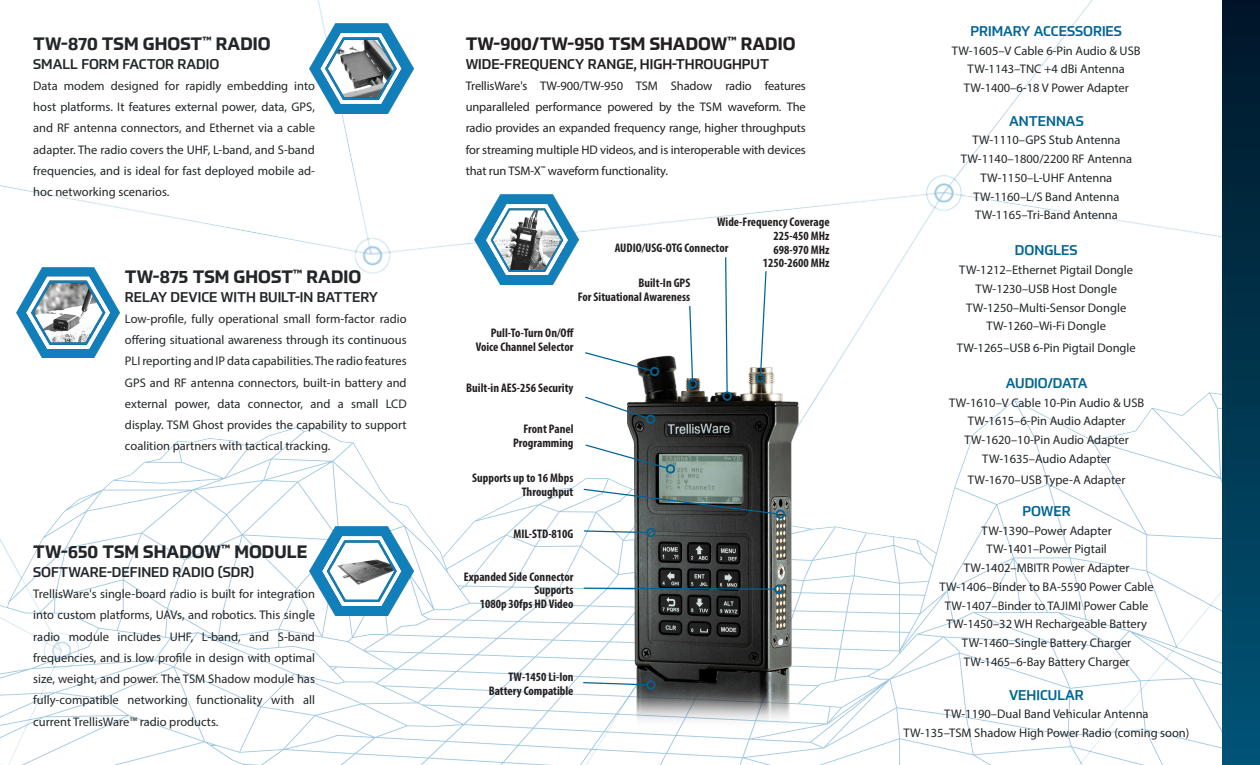
<style>
.page{position:relative;width:1260px;height:765px;background:#fff}
.page>*{position:absolute;margin:0;border:0;box-sizing:border-box;transform-origin:0 0}
.Subhead{font:700 17.5px "Prometo";letter-spacing:.005em;color:#222628}
.Subhead-2{font:700 17.5px "Prometo";letter-spacing:.005em;color:#231f20}
.Subhead_Small{font:500 13.75px "Prometo";color:#222628}
.Subhead_Small-2{font:500 13.75px "Prometo";color:#006494}
.Subhead_Small-3{font:500 13.75px "Prometo";color:#231f20}
.Subhead_Small-4{font:500 13.75px "Prometo";letter-spacing:-.025em;color:#006494}
.Main_Par{font:12.5px/21.2px "Myriad Pro";color:#222628;text-align:justify}
.Radio_Callouts_AR{font:700 condensed 12.5px/13.8px "Myriad Pro";color:#231f20;text-align:right}
.Main_Par-2{font:12.5px/21.2px "Myriad Pro";letter-spacing:-.01em;color:#231f20;text-align:justify}
</style>
<div class="page">
<img style="left:0;top:392px;width:1222px;height:373px">
<img style="left:609px;top:355px;width:212px;height:410px">
<svg style="left:584px;top:396px;width:73px;height:28px"></svg>
<svg style="left:584px;top:444px;width:93px;height:30px"></svg>
<svg style="left:582px;top:488px;width:205px;height:32px"></svg>
<svg style="left:583px;top:526px;width:75px;height:12px"></svg>
<svg style="left:583px;top:582px;width:203px;height:13px"></svg>
<svg style="left:582px;top:678px;width:76px;height:13px"></svg>
<svg style="left:585px;top:352px;width:76px;height:25px"></svg>
<svg style="left:687px;top:306px;width:13px;height:85px"></svg>
<svg style="left:722px;top:257px;width:12px;height:146px"></svg>
<svg style="left:755px;top:271px;width:12px;height:114px"></svg>
<img style="left:309px;top:526px;width:104px;height:90px">
<img style="left:322px;top:537px;width:83px;height:68px">
<img style="left:309px;top:24px;width:104px;height:90px">
<img style="left:319px;top:34px;width:83px;height:69px">
<img style="left:37px;top:298px;width:83px;height:59px">
<img style="left:16px;top:267px;width:96px;height:82px">
<img style="left:475px;top:195px;width:104px;height:90px">
<img style="left:486px;top:205px;width:91px;height:70px">
<img style="left:1222px;top:0;width:38px;height:765px">
<p class="Subhead" style="left:33px;top:33px;width:239px">TW-870 TSM GHOST<sup>™</sup> RADIO</p>
<p class="Subhead_Small" style="left:33px;top:55px;width:188px">SMALL FORM FACTOR RADIO</p>
<p class="Main_Par" style="left:33px;top:75px;width:283px">Data modem designed for rapidly embedding into host platforms. It features external power, data, GPS, and RF antenna connectors, and Ethernet via a cable adapter. The radio covers the UHF, L-band, and S-band frequencies, and is ideal for fast deployed mobile ad&shy;hoc networking scenarios.</p>
<p class="Subhead" style="left:125px;top:266px;width:238px">TW-875 TSM GHOST<sup>™</sup> RADIO</p>
<p class="Subhead_Small" style="left:125px;top:288px;width:255px">RELAY DEVICE WITH BUILT-IN BATTERY</p>
<p class="Main_Par" style="left:125px;top:308px;width:283px">Low-profile, fully operational small form-factor radio offering situational awareness through its continuous PLI reporting and IP data capabilities. The radio features GPS and RF antenna connectors, built-in battery and external power, data connector, and a small LCD display. TSM Ghost provides the capability to support coalition partners with tactical tracking.</p>
<p class="Subhead" style="left:33px;top:541px;width:276px">TW-650 TSM SHADOW<sup>™</sup> MODULE</p>
<p class="Subhead_Small" style="left:33px;top:563px;width:222px">SOFTWARE-DEFINED RADIO (SDR)</p>
<p class="Main_Par" style="left:33px;top:583px;width:283px">TrellisWare's single-board radio is built for integration into custom platforms, UAVs, and robotics. This single radio module includes UHF, L-band, and S-band frequencies, and is low profile in design with optimal size, weight, and power. The TSM Shadow module has fully-compatible networking functionality with all current TrellisWare™ radio products.</p>
<p class="Subhead-2" style="left:466px;top:33px;width:331px">TW-900/TW-950 TSM SHADOW<sup>™</sup> RADIO</p>
<p class="Subhead_Small-3" style="left:466px;top:55px;width:305px">WIDE-FREQUENCY RANGE, HIGH-THROUGHPUT</p>
<p class="Main_Par-2" style="left:466px;top:75px;width:342px">TrellisWare's TW-900/TW-950 TSM Shadow radio features unparalleled performance powered by the TSM waveform. The radio provides an expanded frequency range, higher throughputs for streaming multiple HD videos, and is interoperable with devices that run TSM-X<sup>™</sup> waveform functionality.</p>
<p class="Radio_Callouts_AR" style="left:717px;top:215px;width:114px">Wide-Frequency Coverage</p>
<p class="Radio_Callouts_AR" style="left:774px;top:229px;width:57px">225-450 MHz</p>
<p class="Radio_Callouts_AR" style="left:774px;top:242px;width:57px">698-970 MHz</p>
<p class="Radio_Callouts_AR" style="left:763px;top:256px;width:68px">1250-2600 MHz</p>
<p class="Radio_Callouts_AR" style="left:615px;top:241px;width:115px">AUDIO/USG-OTG Connector</p>
<p class="Radio_Callouts_AR" style="left:639px;top:276px;width:53px">Built-In GPS</p>
<p class="Radio_Callouts_AR" style="left:578px;top:290px;width:114px">For Situational Awareness</p>
<p class="Radio_Callouts_AR" style="left:491px;top:326px;width:84px">Pull-To-Turn On/Off</p>
<p class="Radio_Callouts_AR" style="left:476px;top:340px;width:99px">Voice Channel Selector</p>
<p class="Radio_Callouts_AR" style="left:466px;top:381px;width:109px">Built-in AES-256 Security</p>
<p class="Radio_Callouts_AR" style="left:523px;top:422px;width:51px">Front Panel</p>
<p class="Radio_Callouts_AR" style="left:513px;top:435px;width:62px">Programming</p>
<p class="Radio_Callouts_AR" style="left:472px;top:471px;width:103px">Supports up to 16 Mbps<br>Throughput</p>
<p class="Radio_Callouts_AR" style="left:514px;top:527px;width:61px">MIL-STD-810G</p>
<p class="Radio_Callouts_AR" style="left:464px;top:569px;width:111px">Expanded Side Connector</p>
<p class="Radio_Callouts_AR" style="left:534px;top:583px;width:41px">Supports</p>
<p class="Radio_Callouts_AR" style="left:480px;top:597px;width:95px">1080p 30fps HD Video</p>
<p class="Radio_Callouts_AR" style="left:508px;top:670px;width:66px">TW-1450 Li-Ion</p>
<p class="Radio_Callouts_AR" style="left:489px;top:684px;width:86px">Battery Compatible</p>
<p class="Subhead_Small-2" style="left:970px;top:22px;width:153px">PRIMARY ACCESSORIES</p>
<p class="Main_Par" style="left:952px;top:40px;width:190px">TW-1605–V Cable 6-Pin Audio &amp; USB</p>
<p class="Main_Par" style="left:968px;top:58px;width:159px">TW-1143–TNC +4 dBi Antenna</p>
<p class="Main_Par" style="left:964px;top:77px;width:167px">TW-1400–6-18 V Power Adapter</p>
<p class="Subhead_Small-2" style="left:1009px;top:112px;width:76px">ANTENNAS</p>
<p class="Main_Par" style="left:972px;top:129px;width:150px">TW-1110–GPS Stub Antenna</p>
<p class="Main_Par" style="left:961px;top:148px;width:173px">TW-1140–1800/2200 RF Antenna</p>
<p class="Main_Par" style="left:981px;top:167px;width:133px">TW-1150–L-UHF Antenna</p>
<p class="Main_Par" style="left:973px;top:186px;width:148px">TW-1160–L/S Band Antenna</p>
<p class="Main_Par" style="left:975px;top:204px;width:144px">TW-1165–Tri-Band Antenna</p>
<p class="Subhead_Small-2" style="left:1015px;top:242px;width:64px">DONGLES</p>
<p class="Main_Par" style="left:959px;top:259px;width:175px">TW-1212–Ethernet Pigtail Dongle</p>
<p class="Main_Par" style="left:975px;top:278px;width:143px">TW-1230–USB Host Dongle</p>
<p class="Main_Par" style="left:966px;top:297px;width:162px">TW-1250–Multi-Sensor Dongle</p>
<p class="Main_Par" style="left:986px;top:315px;width:121px">TW-1260–Wi-Fi Dongle</p>
<p class="Main_Par" style="left:957px;top:337px;width:181px">TW-1265–USB 6-Pin Pigtail Dongle</p>
<p class="Subhead_Small-4" style="left:1006px;top:374px;width:83px">AUDIO/DATA</p>
<p class="Main_Par" style="left:949px;top:392px;width:197px">TW-1610–V Cable 10-Pin Audio &amp; USB</p>
<p class="Main_Par" style="left:968px;top:410px;width:160px">TW-1615–6-Pin Audio Adapter</p>
<p class="Main_Par" style="left:964px;top:429px;width:166px">TW-1620–10-Pin Audio Adapter</p>
<p class="Main_Par" style="left:982px;top:448px;width:130px">TW-1635–Audio Adapter</p>
<p class="Main_Par" style="left:968px;top:469px;width:159px">TW-1670–USB Type-A Adapter</p>
<p class="Subhead_Small-2" style="left:1023px;top:503px;width:50px">POWER</p>
<p class="Main_Par" style="left:982px;top:520px;width:132px">TW-1390–Power Adapter</p>
<p class="Main_Par" style="left:986px;top:538px;width:122px">TW-1401–Power Pigtail</p>
<p class="Main_Par" style="left:964px;top:557px;width:167px">TW-1402–MBITR Power Adapter</p>
<p class="Main_Par" style="left:940px;top:576px;width:216px">TW-1406–Binder to BA-5590 Power Cable</p>
<p class="Main_Par" style="left:945px;top:595px;width:205px">TW-1407–Binder to TAJIMI Power Cable</p>
<p class="Main_Par" style="left:946px;top:613px;width:202px">TW-1450–32 WH Rechargeable Battery</p>
<p class="Main_Par" style="left:962px;top:632px;width:171px">TW-1460–Single Battery Charger</p>
<p class="Main_Par" style="left:964px;top:651px;width:168px">TW-1465–6-Bay Battery Charger</p>
<p class="Subhead_Small-2" style="left:1009px;top:686px;width:76px">VEHICULAR</p>
<p class="Main_Par" style="left:944px;top:703px;width:206px">TW-1190–Dual Band Vehicular Antenna</p>
<p class="Main_Par" style="left:903px;top:722px;width:287px">TW-135–TSM Shadow High Power Radio (coming soon)</p>
</div>
